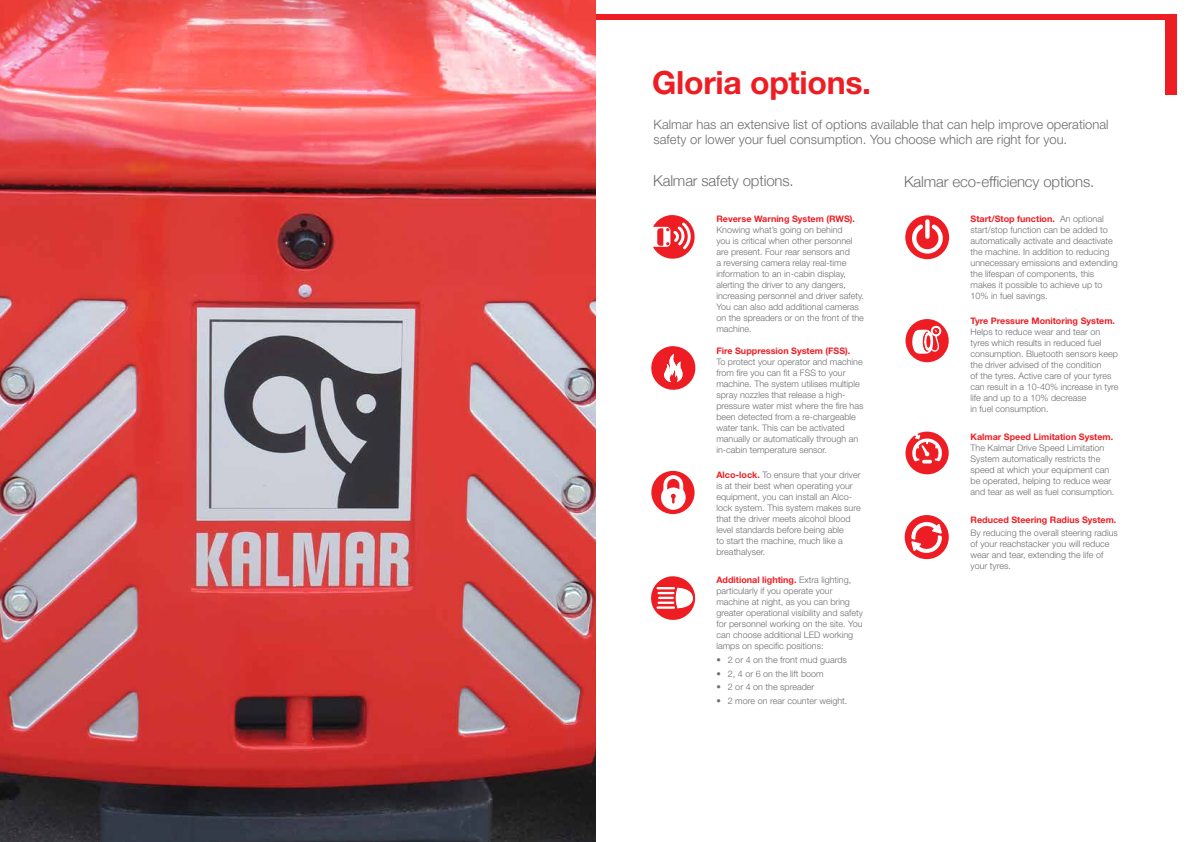
<style>
.page{position:relative;width:1191px;height:842px;background:#fff}
.page>*{position:absolute;margin:0;border:0;box-sizing:border-box;transform-origin:0 0}
.t1{font:700 32px "Helvetica Neue LT Std";letter-spacing:-.01em;color:#ee1d23}
.t2{font:300 15px "Helvetica Neue";letter-spacing:-.01em;color:#6c6d70}
.t3{font:300 13px/15px "Helvetica Neue LT Std";color:#6c6d70}
.t4{font:300 9px/11px "Helvetica Neue LT Std";color:#6c6d70}
.t5{font:700 9px "Helvetica Neue LT Std";color:#ee1d23}
.s1{font-weight:700;color:#ee1d23}
</style>
<div class="page">
<svg style="left:651px;top:346px;width:45px;height:44px"></svg>
<div style="left:651px;top:471px;width:43px;height:43px;background:#ee1d23;border-radius:50%"></div>
<svg style="left:658px;top:475px;width:28px;height:35px"></svg>
<svg style="left:653px;top:215px;width:42px;height:44px"></svg>
<svg style="left:651px;top:576px;width:45px;height:44px"></svg>
<hr style="left:657px;top:606px;width:17px;height:3px;background:#fff">
<div style="left:904px;top:515px;width:44px;height:44px;background:#ee1d23;border-radius:50%"></div>
<svg style="left:911px;top:521px;width:31px;height:33px"></svg>
<div style="left:905px;top:432px;width:43px;height:42px;background:#ee1d23;border-radius:50%"></div>
<svg style="left:912px;top:431px;width:30px;height:32px"></svg>
<div style="left:905px;top:319px;width:43px;height:43px;background:#ee1d23;border-radius:50%"></div>
<svg style="left:912px;top:325px;width:29px;height:29px"></svg>
<div style="left:905px;top:215px;width:44px;height:44px;background:#ee1d23;border-radius:50%"></div>
<svg style="left:910px;top:219px;width:33px;height:35px"></svg>
<div style="left:1165px;top:14px;width:11px;height:80px;background:#ee1d23"></div>
<div style="left:595px;top:14px;width:581px;height:6px;background:#ee1d23"></div>
<img style="left:0;top:0;width:595px;height:842px">
<h1 class="t1" style="left:652px;top:63px;width:220px">Gloria options.</h1>
<h3 class="t3" style="left:653px;top:116px;width:456px">Kalmar has an extensive list of options available that can help improve operational safety or lower your fuel consumption. You choose which are right for you.</h3>
<h2 class="t2" style="left:653px;top:168px;width:142px">Kalmar safety options.</h2>
<p class="t5" style="left:716px;top:214px;width:140px">Reverse Warning System (RWS).</p>
<p class="t4" style="left:716px;top:224px;width:149px">Knowing what’s going on behind<br>you is critical when other personnel are present. Four rear sensors and<br>a reversing camera relay real-time information to an in-cabin display, alerting the driver to any dangers, increasing personnel and driver safety.<br>You can also add additional cameras on the spreaders or on the front of the machine.</p>
<p class="t5" style="left:716px;top:346px;width:135px">Fire Suppression System (FSS).</p>
<p class="t4" style="left:716px;top:356px;width:148px">To protect your operator and machine from fire you can fit a FSS to your machine. The system utilises multiple spray nozzles that release a high&shy;pressure water mist where the fire has been detected from a re-chargeable water tank. This can be activated manually or automatically through an in-cabin temperature sensor.</p>
<p class="t4" style="left:716px;top:469px;width:146px"><span class="s1">Alco-lock.</span> To ensure that your driver is at their best when operating your equipment, you can install an Alco&shy;lock system. This system makes sure that the driver meets alcohol blood level standards before being able<br>to start the machine, much like a breathalyser.</p>
<p class="t4" style="left:716px;top:574px;width:148px"><span class="s1">Additional lighting.</span> Extra lighting, particularly if you operate your machine at night, as you can bring greater operational visibility and safety for personnel working on the site. You can choose additional LED working lamps on specific positions:</p>
<p class="t4" style="left:716px;top:654px;width:132px">• 2 or 4 on the front mud guards</p>
<p class="t4" style="left:716px;top:668px;width:109px">• 2, 4 or 6 on the lift boom</p>
<p class="t4" style="left:716px;top:681px;width:99px">• 2 or 4 on the spreader</p>
<p class="t4" style="left:716px;top:695px;width:132px">• 2 more on rear counter weight.</p>
<h2 class="t2" style="left:904px;top:169px;width:192px">Kalmar eco-efficiency options.</h2>
<p class="t4" style="left:970px;top:213px;width:149px"><span class="s1">Start/Stop function.</span> An optional start/stop function can be added to automatically activate and deactivate the machine. In addition to reducing unnecessary emissions and extending the lifespan of components, this makes it possible to achieve up to 10% in fuel savings.</p>
<p class="t5" style="left:970px;top:315px;width:146px">Tyre Pressure Monitoring System.</p>
<p class="t4" style="left:970px;top:326px;width:149px">Helps to reduce wear and tear on tyres which results in reduced fuel consumption. Bluetooth sensors keep the driver advised of the condition<br>of the tyres. Active care of your tyres can result in a 10-40% increase in tyre life and up to a 10% decrease<br>in fuel consumption.</p>
<p class="t5" style="left:970px;top:431px;width:144px">Kalmar Speed Limitation System.</p>
<p class="t4" style="left:970px;top:442px;width:145px">The Kalmar Drive Speed Limitation System automatically restricts the speed at which your equipment can be operated, helping to reduce wear and tear as well as fuel consumption.</p>
<p class="t5" style="left:970px;top:514px;width:147px">Reduced Steering Radius System.</p>
<p class="t4" style="left:970px;top:527px;width:149px">By reducing the overall steering radius of your reachstacker you will reduce wear and tear, extending the life of your tyres.</p>
</div>
